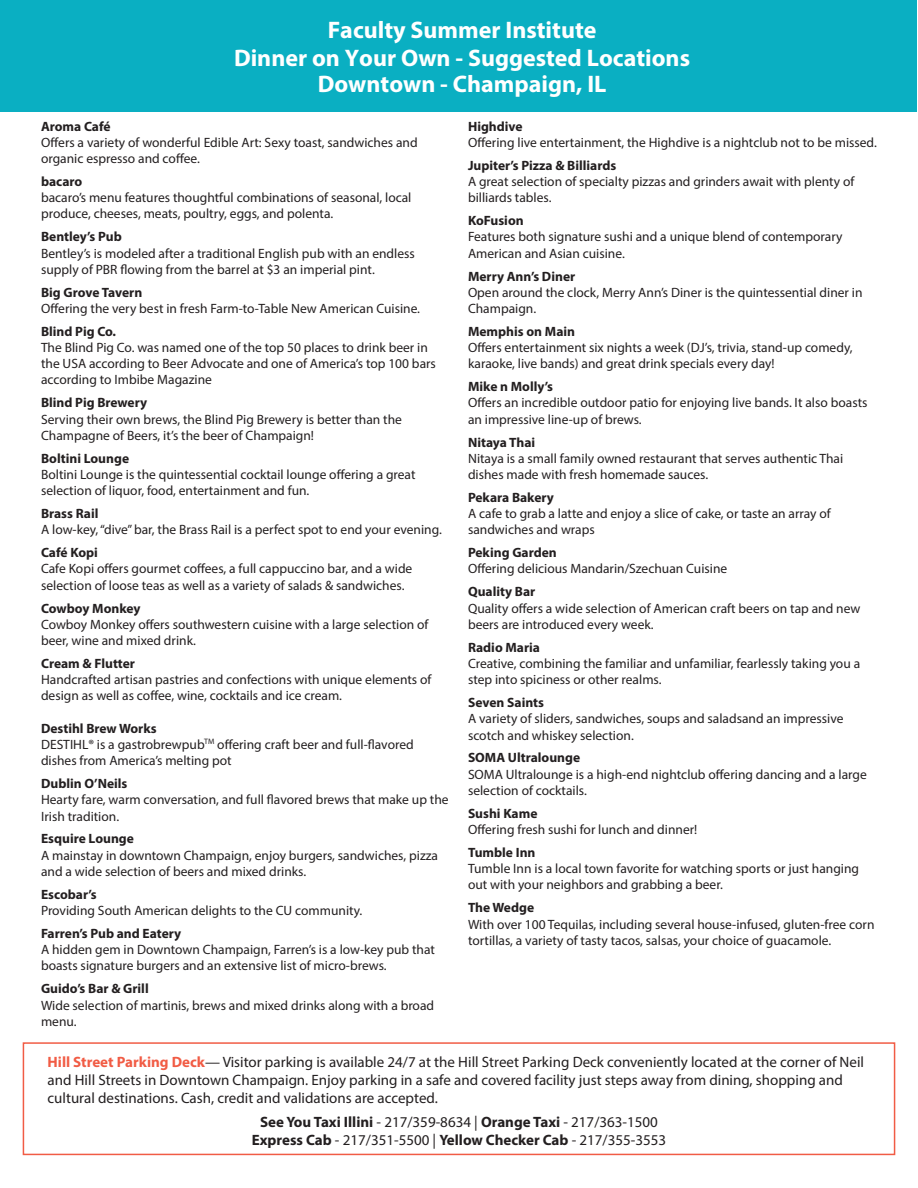
<style>
.page{position:relative;width:918px;height:1188px;background:#fff}
.page>*{position:absolute;margin:0;border:0;box-sizing:border-box;transform-origin:0 0}
.t1{font:700 24px/27.5px "Myriad Pro";color:#fff;text-align:center}
.t2{font:15px/18px "Myriad Pro";color:#231f20}
.t3{font:13.5px/16.2px "Myriad Pro";color:#231f20}
.t4{font:700 13.5px "Myriad Pro";color:#231f20}
.s1{font-weight:700;color:#f15c45}
.s2{font-weight:700}
</style>
<div class="page">
<div style="left:1px;top:1px;width:916px;height:111px;background:#0aafc2"></div>
<div style="left:23px;top:1042px;width:872px;height:113px;border:2px solid #f15c45"></div>
<p class="t1" style="left:234px;top:15px;width:458px">Faculty Summer Institute<br>Dinner on Your Own - Suggested Locations<br>Downtown - Champaign, IL</p>
<p class="t4" style="left:41px;top:117px;width:71px">Aroma Café</p>
<p class="t3" style="left:41px;top:134px;width:378px">Offers a variety of wonderful Edible Art: Sexy toast, sandwiches and organic espresso and coffee.</p>
<p class="t4" style="left:41px;top:173px;width:43px">bacaro</p>
<p class="t3" style="left:41px;top:189px;width:372px">bacaro’s menu features thoughtful combinations of seasonal, local produce, cheeses, meats, poultry, eggs, and polenta.</p>
<p class="t4" style="left:41px;top:228px;width:82px">Bentley’s Pub</p>
<p class="t3" style="left:41px;top:245px;width:375px">Bentley’s is modeled after a traditional English pub with an endless supply of PBR flowing from the barrel at $3 an imperial pint.</p>
<p class="t4" style="left:41px;top:283px;width:103px">Big Grove Tavern</p>
<p class="t3" style="left:41px;top:300px;width:381px">Offering the very best in fresh Farm-to-Table New American Cuisine.</p>
<p class="t4" style="left:41px;top:323px;width:76px">Blind Pig Co.</p>
<p class="t3" style="left:41px;top:339px;width:396px">The Blind Pig Co. was named one of the top 50 places to drink beer in the USA according to Beer Advocate and one of America’s top 100 bars according to Imbibe Magazine</p>
<p class="t4" style="left:41px;top:394px;width:108px">Blind Pig Brewery</p>
<p class="t3" style="left:41px;top:411px;width:362px">Serving their own brews, the Blind Pig Brewery is better than the<br>Champagne of Beers, it’s the beer of Champaign!</p>
<p class="t4" style="left:41px;top:449px;width:90px">Boltini Lounge</p>
<p class="t3" style="left:41px;top:466px;width:376px">Boltini Lounge is the quintessential cocktail lounge offering a great selection of liquor, food, entertainment and fun.</p>
<p class="t4" style="left:41px;top:505px;width:59px">Brass Rail</p>
<p class="t3" style="left:41px;top:521px;width:402px">A low-key, “dive” bar, the Brass Rail is a perfect spot to end your evening.</p>
<p class="t4" style="left:41px;top:544px;width:58px">Café Kopi</p>
<p class="t3" style="left:41px;top:561px;width:373px">Cafe Kopi offers gourmet coffees, a full cappuccino bar, and a wide selection of loose teas as well as a variety of salads &amp; sandwiches.</p>
<p class="t4" style="left:41px;top:599px;width:101px">Cowboy Monkey</p>
<p class="t3" style="left:41px;top:616px;width:389px">Cowboy Monkey offers southwestern cuisine with a large selection of beer, wine and mixed drink.</p>
<p class="t4" style="left:41px;top:655px;width:96px">Cream &amp; Flutter</p>
<p class="t3" style="left:41px;top:671px;width:392px">Handcrafted artisan pastries and confections with unique elements of design as well as coffee, wine, cocktails and ice cream.</p>
<p class="t4" style="left:41px;top:719px;width:117px">Destihl Brew Works</p>
<p class="t3" style="left:41px;top:736px;width:374px">DESTIHL® is a gastrobrewpub<sup>TM</sup> offering craft beer and full-flavored dishes from America’s melting pot</p>
<p class="t4" style="left:41px;top:775px;width:88px">Dublin O’Neils</p>
<p class="t3" style="left:41px;top:791px;width:409px">Hearty fare, warm conversation, and full flavored brews that make up the<br>Irish tradition.</p>
<p class="t4" style="left:41px;top:830px;width:94px">Esquire Lounge</p>
<p class="t3" style="left:41px;top:847px;width:399px">A mainstay in downtown Champaign, enjoy burgers, sandwiches, pizza and a wide selection of beers and mixed drinks.</p>
<p class="t4" style="left:41px;top:885px;width:57px">Escobar’s</p>
<p class="t3" style="left:41px;top:902px;width:323px">Providing South American delights to the CU community.</p>
<p class="t4" style="left:41px;top:925px;width:142px">Farren’s Pub and Eatery</p>
<p class="t3" style="left:41px;top:941px;width:396px">A hidden gem in Downtown Champaign, Farren’s is a low-key pub that boasts signature burgers and an extensive list of micro-brews.</p>
<p class="t4" style="left:41px;top:980px;width:109px">Guido’s Bar &amp; Grill</p>
<p class="t3" style="left:41px;top:997px;width:395px">Wide selection of martinis, brews and mixed drinks along with a broad menu.</p>
<p class="t4" style="left:468px;top:117px;width:56px">Highdive</p>
<p class="t3" style="left:468px;top:134px;width:410px">Offering live entertainment, the Highdive is a nightclub not to be missed.</p>
<p class="t4" style="left:468px;top:156px;width:150px">Jupiter’s Pizza &amp; Billiards</p>
<p class="t3" style="left:468px;top:173px;width:388px">A great selection of specialty pizzas and grinders await with plenty of billiards tables.</p>
<p class="t4" style="left:468px;top:212px;width:57px">KoFusion</p>
<p class="t3" style="left:468px;top:229px;width:376px">Features both signature sushi and a unique blend of contemporary<br>American and Asian cuisine.</p>
<p class="t4" style="left:468px;top:267px;width:109px">Merry Ann’s Diner</p>
<p class="t3" style="left:468px;top:284px;width:396px">Open around the clock, Merry Ann’s Diner is the quintessential diner in<br>Champaign.</p>
<p class="t4" style="left:468px;top:323px;width:109px">Memphis on Main</p>
<p class="t3" style="left:468px;top:339px;width:386px">Offers entertainment six nights a week (DJ’s, trivia, stand-up comedy, karaoke, live bands) and great drink specials every day!</p>
<p class="t4" style="left:468px;top:378px;width:86px">Mike n Molly’s</p>
<p class="t3" style="left:468px;top:395px;width:401px">Offers an incredible outdoor patio for enjoying live bands. It also boasts an impressive line-up of brews.</p>
<p class="t4" style="left:468px;top:433px;width:69px">Nitaya Thai</p>
<p class="t3" style="left:468px;top:450px;width:377px">Nitaya is a small family owned restaurant that serves authentic Thai dishes made with fresh homemade sauces.</p>
<p class="t4" style="left:468px;top:489px;width:88px">Pekara Bakery</p>
<p class="t3" style="left:468px;top:505px;width:364px">A cafe to grab a latte and enjoy a slice of cake, or taste an array of sandwiches and wraps</p>
<p class="t4" style="left:468px;top:544px;width:90px">Peking Garden</p>
<p class="t3" style="left:468px;top:561px;width:261px">Offering delicious Mandarin/Szechuan Cuisine</p>
<p class="t4" style="left:468px;top:583px;width:69px">Quality Bar</p>
<p class="t3" style="left:468px;top:600px;width:394px">Quality offers a wide selection of American craft beers on tap and new beers are introduced every week.</p>
<p class="t4" style="left:468px;top:638px;width:74px">Radio Maria</p>
<p class="t3" style="left:468px;top:655px;width:394px">Creative, combining the familiar and unfamiliar, fearlessly taking you a step into spiciness or other realms.</p>
<p class="t4" style="left:468px;top:694px;width:78px">Seven Saints</p>
<p class="t3" style="left:468px;top:710px;width:377px">A variety of sliders, sandwiches, soups and saladsand an impressive scotch and whiskey selection.</p>
<p class="t4" style="left:468px;top:749px;width:114px">SOMA Ultralounge</p>
<p class="t3" style="left:468px;top:766px;width:400px">SOMA Ultralounge is a high-end nightclub offering dancing and a large selection of cocktails.</p>
<p class="t4" style="left:468px;top:804px;width:71px">Sushi Kame</p>
<p class="t3" style="left:468px;top:821px;width:231px">Offering fresh sushi for lunch and dinner!</p>
<p class="t4" style="left:468px;top:844px;width:69px">Tumble Inn</p>
<p class="t3" style="left:468px;top:860px;width:393px">Tumble Inn is a local town favorite for watching sports or just hanging out with your neighbors and grabbing a beer.</p>
<p class="t4" style="left:468px;top:899px;width:68px">The Wedge</p>
<p class="t3" style="left:468px;top:916px;width:408px">With over 100 Tequilas, including several house-infused, gluten-free corn tortillas, a variety of tasty tacos, salsas, your choice of guacamole.</p>
<p class="t2" style="left:48px;top:1053px;width:818px"><span class="s1">Hill Street Parking Deck</span>— Visitor parking is available 24/7 at the Hill Street Parking Deck conveniently located at the corner of Neil and Hill Streets in Downtown Champaign. Enjoy parking in a safe and covered facility just steps away from dining, shopping and cultural destinations. Cash, credit and validations are accepted.</p>
<p class="t2" style="left:260px;top:1113px;width:399px"><span class="s2">See You Taxi Illini</span> - 217/359-8634 | <span class="s2">Orange Taxi</span> - 217/363-1500</p>
<p class="t2" style="left:252px;top:1131px;width:416px"><span class="s2">Express Cab</span> - 217/351-5500 | <span class="s2">Yellow Checker Cab</span> - 217/355-3553</p>
</div>
